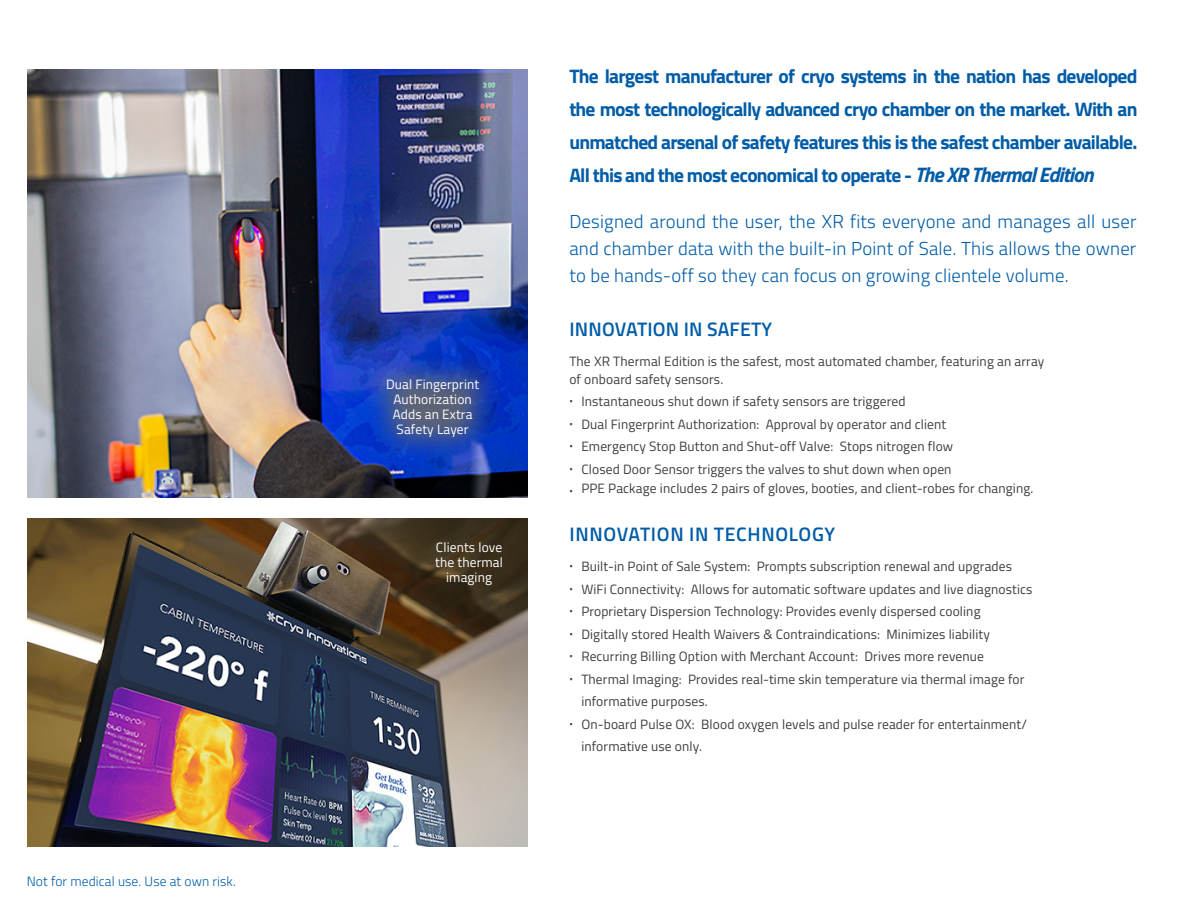
<style>
.page{position:relative;width:1188px;height:918px;background:#fff}
.page>*{position:absolute;margin:0;border:0;box-sizing:border-box;transform-origin:0 0}
.t1{font:700 19.5px/33px "Titillium Web";letter-spacing:-.04em;color:#015ca7;text-align:justify}
.t2{font:600 19.5px "Titillium Web";letter-spacing:.035em;color:#015ca7}
.t3{font:600 19.5px "Titillium Web";letter-spacing:.015em;color:#015ca7}
.t4{font:300 18.75px/27px "Titillium Web";letter-spacing:.01em;color:#015ca7;text-align:justify}
.t5{font:13.5px "Titillium Web";letter-spacing:.01em;color:#3e3e3f}
.t6{font:13.5px "Titillium Web";letter-spacing:.01em;color:#fff}
.t7{font:300 13.5px "Titillium Web";letter-spacing:.01em;color:#015ca7}
.s1{font-style:italic;font-size:21px}
.s2{font-size:7.5px}
</style>
<div class="page">
<img style="left:27px;top:519px;width:500px;height:327px">
<img style="left:27px;top:69px;width:500px;height:429px">
<div style="left:358px;top:351px;width:149px;height:114px;background:#69696c;opacity:.9"></div>
<p class="t7" style="left:27px;top:872px;width:211px">Not for medical use. Use at own risk.</p>
<p class="t6" style="left:386px;top:374px;width:95px">Dual Fingerprint</p>
<p class="t6" style="left:393px;top:389px;width:80px">Authorization</p>
<p class="t6" style="left:393px;top:404px;width:81px">Adds an Extra</p>
<p class="t6" style="left:397px;top:419px;width:73px">Safety Layer</p>
<p class="t6" style="left:436px;top:538px;width:68px">Clients love</p>
<p class="t6" style="left:435px;top:553px;width:69px">the thermal</p>
<p class="t6" style="left:446px;top:568px;width:47px">imaging</p>
<p class="t1" style="left:569px;top:59px;width:570px">The largest manufacturer of cryo systems in the nation has developed the most technologically advanced cryo chamber on the market. With an unmatched arsenal of safety features this is the safest chamber available.<br>All this and the most economical to operate - <span class="s1">The XR Thermal Edition</span></p>
<p class="t4" style="left:569px;top:207px;width:569px">Designed around the user, the XR fits everyone and manages all user and chamber data with the built-in Point of Sale. This allows the owner to be hands-off so they can focus on growing clientele volume.</p>
<p class="t3" style="left:569px;top:314px;width:204px">INNOVATION IN SAFETY</p>
<p class="t5" style="left:569px;top:351px;width:477px">The XR Thermal Edition is the safest, most automated chamber, featuring an array</p>
<p class="t5" style="left:569px;top:369px;width:155px">of onboard safety sensors.</p>
<p class="t5" style="left:569px;top:391px;width:338px"><sup>•</sup> Instantaneous shut down if safety sensors are triggered</p>
<p class="t5" style="left:569px;top:414px;width:378px"><sup>•</sup> Dual Fingerprint Authorization: Approval by operator and client</p>
<p class="t5" style="left:569px;top:436px;width:385px"><sup>•</sup> Emergency Stop Button and Shut-off Valve: Stops nitrogen flow</p>
<p class="t5" style="left:569px;top:459px;width:384px"><sup>•</sup> Closed Door Sensor triggers the valves to shut down when open</p>
<p class="t5" style="left:569px;top:478px;width:466px"><span class="s2">•</span> PPE Package includes 2 pairs of gloves, booties, and client-robes for changing.</p>
<p class="t2" style="left:569px;top:520px;width:267px">INNOVATION IN TECHNOLOGY</p>
<p class="t5" style="left:569px;top:556px;width:444px"><sup>•</sup> Built-in Point of Sale System: Prompts subscription renewal and upgrades</p>
<p class="t5" style="left:569px;top:579px;width:465px"><sup>•</sup> WiFi Connectivity: Allows for automatic software updates and live diagnostics</p>
<p class="t5" style="left:569px;top:601px;width:413px"><sup>•</sup> Proprietary Dispersion Technology: Provides evenly dispersed cooling</p>
<p class="t5" style="left:569px;top:624px;width:422px"><sup>•</sup> Digitally stored Health Waivers &amp; Contraindications: Minimizes liability</p>
<p class="t5" style="left:569px;top:646px;width:416px"><sup>•</sup> Recurring Billing Option with Merchant Account: Drives more revenue</p>
<p class="t5" style="left:569px;top:669px;width:457px"><sup>•</sup> Thermal Imaging: Provides real-time skin temperature via thermal image for</p>
<p class="t5" style="left:581px;top:691px;width:128px">informative purposes.</p>
<p class="t5" style="left:569px;top:714px;width:459px"><sup>•</sup> On-board Pulse OX: Blood oxygen levels and pulse reader for entertainment/</p>
<p class="t5" style="left:581px;top:736px;width:122px">informative use only.</p>
</div>
